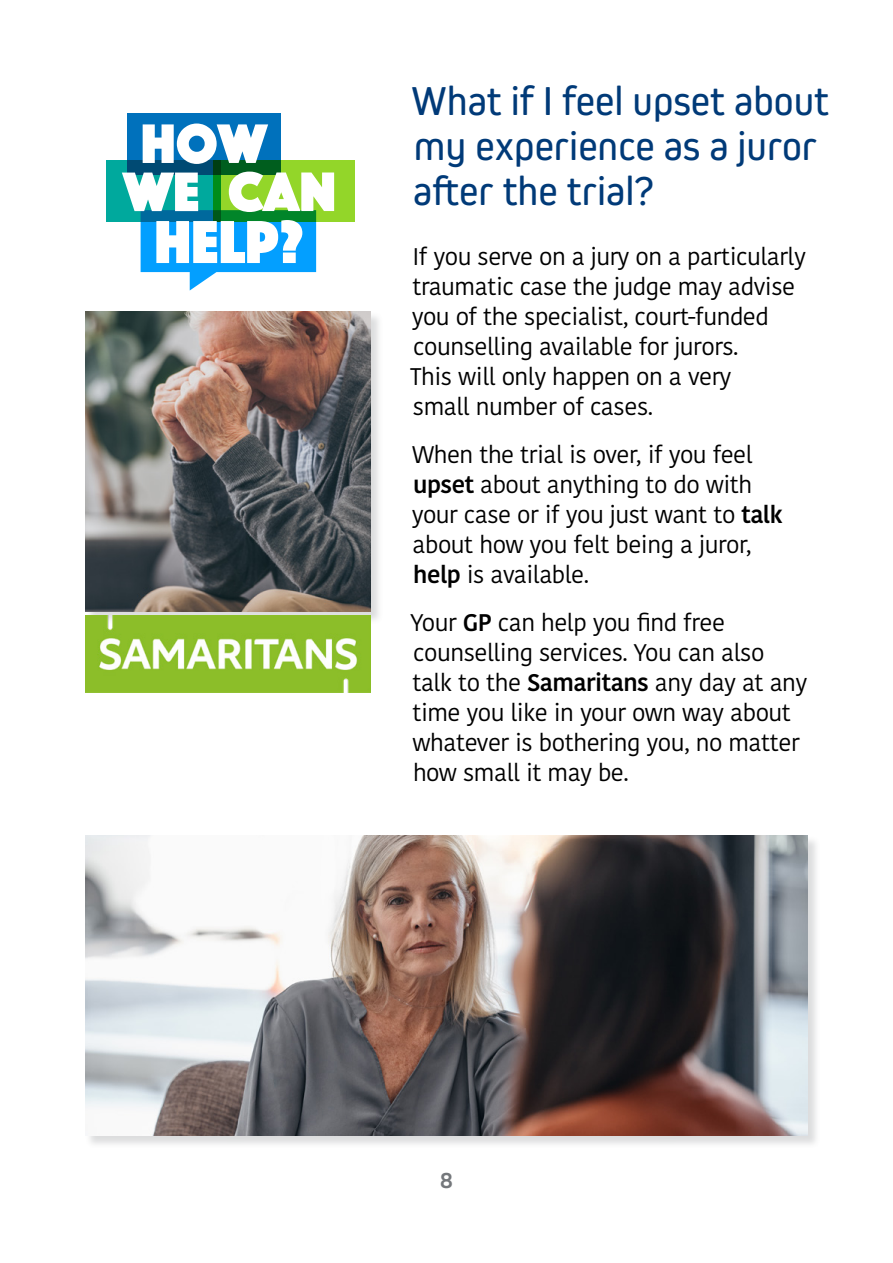
<style>
.page{position:relative;width:893px;height:1263px;background:#fff}
.page>*{position:absolute;margin:0;border:0;box-sizing:border-box;transform-origin:0 0}
.t1{font:42px/45px "Kiro";color:#003a78}
.t2{font:24px/30px "Kohinoor Bangla";letter-spacing:-.02em;color:#000}
.t3{font:700 24px "Kiro";color:#74777b}
.s1{font-weight:600}
</style>
<div class="page">
<div style="left:213px;top:160px;width:141px;height:62px;background:#93d629"></div>
<svg style="left:127px;top:113px;width:153px;height:59px;background:#016ea2"></svg>
<svg style="left:106px;top:160px;width:115px;height:62px;background:#007f87"></svg>
<svg style="left:143px;top:124px;width:125px;height:40px"></svg>
<svg style="left:122px;top:172px;width:212px;height:118px"></svg>
<div style="left:85px;top:312px;width:299px;height:312px;background:#74777b;opacity:.25"></div>
<img style="left:85px;top:311px;width:286px;height:301px">
<div style="left:86px;top:835px;width:735px;height:314px;background:#74777b;opacity:.25"></div>
<img style="left:85px;top:835px;width:723px;height:300px">
<img style="left:85px;top:616px;width:286px;height:76px">
<p class="t1" style="left:411px;top:78px;width:420px">What if I feel upset about my experience as a juror after the trial?</p>
<p class="t2" style="left:412px;top:241px;width:396px">If you serve on a jury on a particularly traumatic case the judge may advise you of the specialist, court-funded counselling available for jurors.</p>
<p class="t2" style="left:410px;top:361px;width:323px">This will only happen on a very</p>
<p class="t2" style="left:413px;top:391px;width:242px">small number of cases.</p>
<p class="t2" style="left:412px;top:439px;width:342px">When the trial is over, if you feel <span class="s1">upset</span> about anything to do with</p>
<p class="t2" style="left:412px;top:499px;width:373px">your case or if you just want to <span class="s1">talk </span>about how you felt being a juror,</p>
<p class="t2" style="left:413px;top:559px;width:177px"><span class="s1">help</span> is available.</p>
<p class="t2" style="left:411px;top:607px;width:398px">Your <span class="s1">GP</span> can help you find free counselling services. You can also<br>talk to the <span class="s1">Samaritans</span> any day at any time you like in your own way about whatever is bothering you, no matter how small it may be.</p>
<p class="t3" style="left:440px;top:1166px;width:14px">8</p>
</div>
